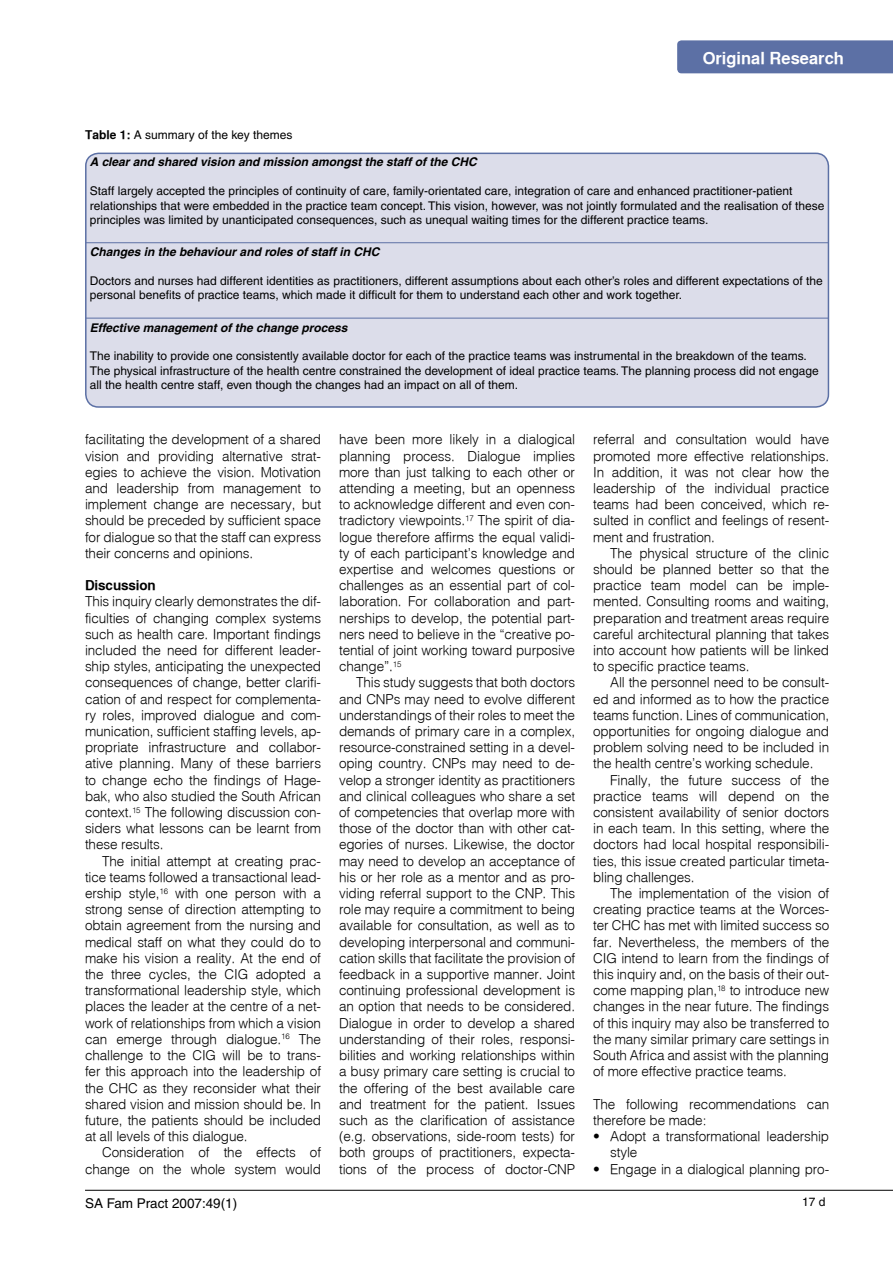
<style>
.page{position:relative;width:893px;height:1263px;background:#fff}
.page>*{position:absolute;margin:0;border:0;box-sizing:border-box;transform-origin:0 0}
.t1{font:700 16.5px "Helveticabold";color:#fff}
.t2{font:300 13.5px/16.2px "Helvetica";letter-spacing:-.01em;color:#000;text-align:justify}
.t3{font:13.5px "Helvetica";color:#000}
.t4{font:700 13.5px "Helveticabold";letter-spacing:-.01em;color:#000}
.t5{font:12px/14.4px "Helvetica";color:#000}
.t6{font:italic 700 12px "Helvetica";color:#000}
.s1{font-family:"Helveticabold";font-weight:700}
</style>
<div class="page">
<div style="left:677px;top:40px;width:216px;height:33px;background:#5c70a5"></div>
<hr style="left:85px;top:1190px;width:808px;height:1px;background:#000">
<div style="left:85px;top:152px;width:745px;height:255px;background:#dcddea"></div>
<p class="t1" style="left:703px;top:49px;width:143px">Original Research</p>
<p class="t5" style="left:85px;top:127px;width:209px"><span class="s1">Table 1:</span> A summary of the key themes</p>
<p class="t6" style="left:90px;top:155px;width:389px">A clear and shared vision and mission amongst the staff of the CHC</p>
<p class="t5" style="left:90px;top:184px;width:736px">Staff largely accepted the principles of continuity of care, family-orientated care, integration of care and enhanced practitioner-patient relationships that were embedded in the practice team concept. This vision, however, was not jointly formulated and the realisation of these principles was limited by unanticipated consequences, such as unequal waiting times for the different practice teams.</p>
<p class="t6" style="left:90px;top:245px;width:291px">Changes in the behaviour and roles of staff in CHC</p>
<p class="t5" style="left:90px;top:274px;width:735px">Doctors and nurses had different identities as practitioners, different assumptions about each other’s roles and different expectations of the personal benefits of practice teams, which made it difficult for them to understand each other and work together.</p>
<p class="t6" style="left:90px;top:320px;width:259px">Effective management of the change process</p>
<p class="t5" style="left:90px;top:349px;width:730px">The inability to provide one consistently available doctor for each of the practice teams was instrumental in the breakdown of the teams.<br>The physical infrastructure of the health centre constrained the development of ideal practice teams. The planning process did not engage all the health centre staff, even though the changes had an impact on all of them.</p>
<p class="t2" style="left:85px;top:431px;width:238px">facilitating the development of a shared vision and providing alternative strat&shy;egies to achieve the vision. Motivation and leadership from management to implement change are necessary, but should be preceded by sufficient space for dialogue so that the staff can express their concerns and opinions.</p>
<p class="t4" style="left:85px;top:578px;width:72px">Discussion</p>
<p class="t2" style="left:85px;top:593px;width:238px">This inquiry clearly demonstrates the dif&shy;ficulties of changing complex systems such as health care. Important findings included the need for different leader&shy;ship styles, anticipating the unexpected consequences of change, better clarifi&shy;cation of and respect for complementa&shy;ry roles, improved dialogue and com&shy;munication, sufficient staffing levels, ap&shy;propriate infrastructure and collabor&shy;ative planning. Many of these barriers to change echo the findings of Hage&shy;bak, who also studied the South African context.<sup>15</sup> The following discussion con&shy;siders what lessons can be learnt from these results.</p>
<p class="t2" style="left:85px;top:852px;width:238px;text-indent:17px">The initial attempt at creating prac&shy;tice teams followed a transactional lead&shy;ership style,<sup>16</sup> with one person with a strong sense of direction attempting to obtain agreement from the nursing and medical staff on what they could do to make his vision a reality. At the end of the three cycles, the CIG adopted a transformational leadership style, which places the leader at the centre of a net&shy;work of relationships from which a vision can emerge through dialogue.<sup>16</sup> The challenge to the CIG will be to trans&shy;fer this approach into the leadership of the CHC as they reconsider what their shared vision and mission should be. In future, the patients should be included at all levels of this dialogue.</p>
<p class="t2" style="left:85px;top:1144px;width:238px;text-align:right">Consideration of the effects of change on the whole system would</p>
<p class="t2" style="left:339px;top:431px;width:238px">have been more likely in a dialogical planning process. Dialogue implies more than just talking to each other or attending a meeting, but an openness to acknowledge different and even con&shy;tradictory viewpoints.<sup>17</sup> The spirit of dia&shy;logue therefore affirms the equal validi&shy;ty of each participant’s knowledge and expertise and welcomes questions or challenges as an essential part of col&shy;laboration. For collaboration and part&shy;nerships to develop, the potential part&shy;ners need to believe in the “creative po&shy;tential of joint working toward purposive change”.<sup>15</sup></p>
<p class="t2" style="left:339px;top:674px;width:238px;text-indent:17px">This study suggests that both doctors and CNPs may need to evolve different understandings of their roles to meet the demands of primary care in a complex, resource-constrained setting in a devel&shy;oping country. CNPs may need to de&shy;velop a stronger identity as practitioners and clinical colleagues who share a set of competencies that overlap more with those of the doctor than with other cat&shy;egories of nurses. Likewise, the doctor may need to develop an acceptance of his or her role as a mentor and as pro&shy;viding referral support to the CNP. This role may require a commitment to being available for consultation, as well as to developing interpersonal and communi&shy;cation skills that facilitate the provision of feedback in a supportive manner. Joint continuing professional development is an option that needs to be considered.<br>Dialogue in order to develop a shared understanding of their roles, responsi&shy;bilities and working relationships within a busy primary care setting is crucial to the offering of the best available care and treatment for the patient. Issues such as the clarification of assistance (e.g. observations, side-room tests) for both groups of practitioners, expecta&shy;tions of the process of doctor-CNP</p>
<p class="t2" style="left:593px;top:431px;width:238px">referral and consultation would have promoted more effective relationships.<br>In addition, it was not clear how the leadership of the individual practice teams had been conceived, which re&shy;sulted in conflict and feelings of resent&shy;ment and frustration.</p>
<p class="t2" style="left:593px;top:544px;width:238px;text-indent:17px">The physical structure of the clinic should be planned better so that the practice team model can be imple&shy;mented. Consulting rooms and waiting, preparation and treatment areas require careful architectural planning that takes into account how patients will be linked to specific practice teams.</p>
<p class="t2" style="left:593px;top:674px;width:238px;text-indent:17px">All the personnel need to be consult&shy;ed and informed as to how the practice teams function. Lines of communication, opportunities for ongoing dialogue and problem solving need to be included in the health centre’s working schedule.</p>
<p class="t2" style="left:593px;top:771px;width:238px;text-indent:17px">Finally, the future success of the practice teams will depend on the consistent availability of senior doctors in each team. In this setting, where the doctors had local hospital responsibili&shy;ties, this issue created particular timeta&shy;bling challenges.</p>
<p class="t2" style="left:593px;top:885px;width:238px;text-indent:17px">The implementation of the vision of creating practice teams at the Worces&shy;ter CHC has met with limited success so far. Nevertheless, the members of the CIG intend to learn from the findings of this inquiry and, on the basis of their out&shy;come mapping plan,<sup>18</sup> to introduce new changes in the near future. The findings of this inquiry may also be transferred to the many similar primary care settings in South Africa and assist with the planning of more effective practice teams.</p>
<p class="t2" style="left:593px;top:1095px;width:238px">The following recommendations can therefore be made:</p>
<p class="t2" style="left:610px;top:1128px;width:221px;text-indent:-17px">• Adopt a transformational leadership style</p>
<p class="t2" style="left:593px;top:1160px;width:238px">• Engage in a dialogical planning pro-</p>
<p class="t3" style="left:85px;top:1195px;width:154px">SA Fam Pract 2007:49(1)</p>
<p class="t5" style="left:802px;top:1194px;width:25px">17 d</p>
</div>
